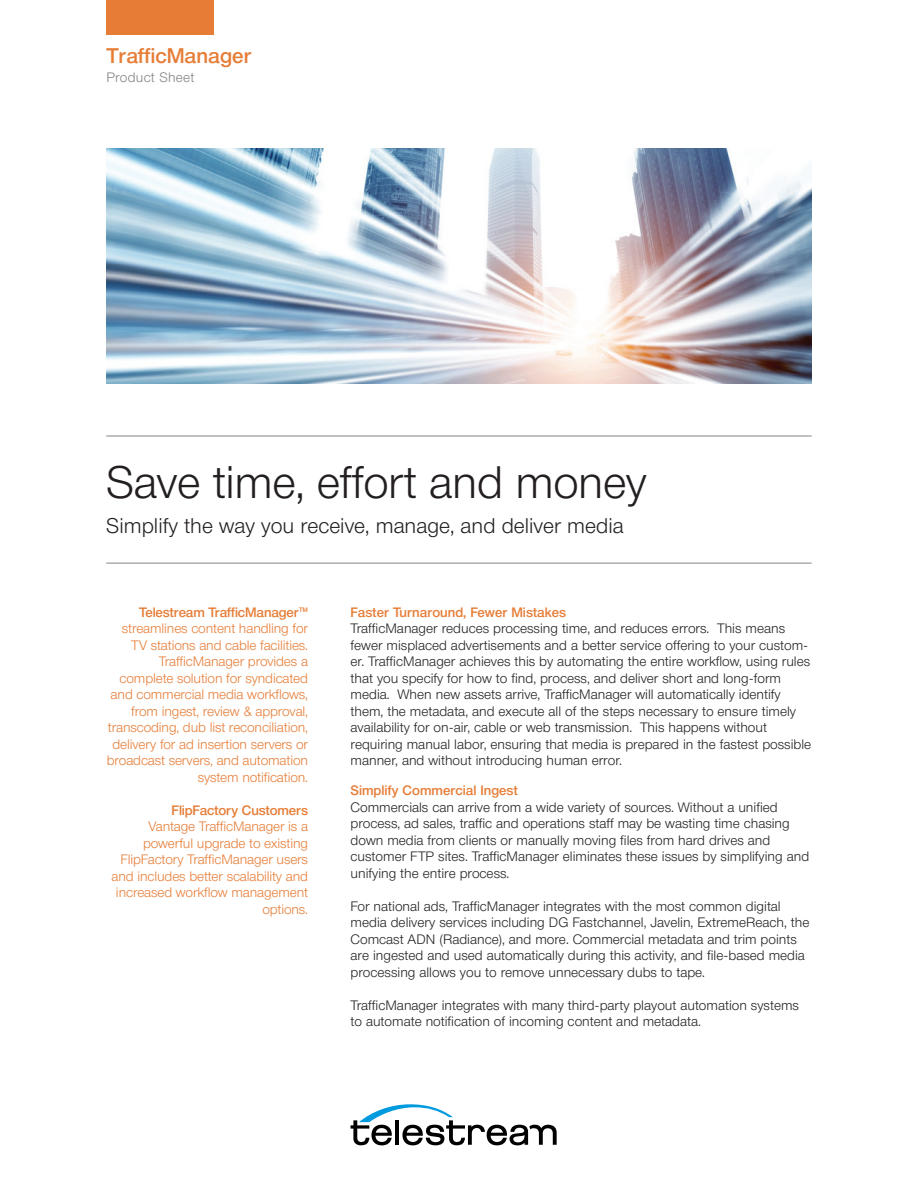
<style>
.page{position:relative;width:918px;height:1188px;background:#fff}
.page>*{position:absolute;margin:0;border:0;box-sizing:border-box;transform-origin:0 0}
.t1{font:300 45px "Neue Helvetica BQ";letter-spacing:-.01em;color:#231f20}
.t2{font:300 21px "Neue Helvetica BQ";color:#231f20}
.t3{font:500 21px "Neue Helvetica BQ";color:#e67d37}
.t4{font:300 13.5px/16.5px "Neue Helvetica BQ";color:#231f20}
.t5{font:300 13.5px/16.5px "Neue Helvetica BQ";letter-spacing:-.01em;color:#e67d37;text-align:right}
.t6{font:500 13.5px "Neue Helvetica BQ";color:#e67d37}
.t7{font:300 13.5px "Neue Helvetica BQ";letter-spacing:.02em;color:#808285}
</style>
<div class="page">
<svg style="left:351px;top:1104px;width:206px;height:41px"></svg>
<img style="left:106px;top:149px;width:706px;height:235px">
<hr style="left:106px;top:436px;width:706px;height:1px;background:#808285">
<hr style="left:106px;top:563px;width:706px;height:1px;background:#808285">
<div style="left:106px;top:0;width:108px;height:34px;background:#e67d37"></div>
<h2 class="t3" style="left:106px;top:43px;width:147px">TrafficManager</h2>
<p class="t7" style="left:106px;top:69px;width:90px">Product Sheet</p>
<h1 class="t1" style="left:106px;top:454px;width:542px">Save time, effort and money</h1>
<h2 class="t2" style="left:106px;top:512px;width:519px">Simplify the way you receive, manage, and deliver media</h2>
<p class="t6" style="left:139px;top:603px;width:170px">Telestream TrafficManager™</p>
<p class="t5" style="left:107px;top:620px;width:203px">streamlines content handling for<br>TV stations and cable facilities.<br>TrafficManager provides a complete solution for syndicated and commercial media workflows, from ingest, review &amp; approval, transcoding, dub list reconciliation, delivery for ad insertion servers or broadcast servers, and automation system notification.</p>
<p class="t6" style="left:172px;top:801px;width:138px">FlipFactory Customers</p>
<p class="t5" style="left:112px;top:818px;width:198px">Vantage TrafficManager is a powerful upgrade to existing<br>FlipFactory TrafficManager users and includes better scalability and increased workflow management options.</p>
<p class="t6" style="left:351px;top:603px;width:217px">Faster Turnaround, Fewer Mistakes</p>
<p class="t4" style="left:351px;top:620px;width:462px">TrafficManager reduces processing time, and reduces errors. This means fewer misplaced advertisements and a better service offering to your custom&shy;er. TrafficManager achieves this by automating the entire workflow, using rules that you specify for how to find, process, and deliver short and long-form media. When new assets arrive, TrafficManager will automatically identify them, the metadata, and execute all of the steps necessary to ensure timely availability for on-air, cable or web transmission. This happens without requiring manual labor, ensuring that media is prepared in the fastest possible manner, and without introducing human error.</p>
<p class="t6" style="left:351px;top:782px;width:169px">Simplify Commercial Ingest</p>
<p class="t4" style="left:351px;top:799px;width:460px">Commercials can arrive from a wide variety of sources. Without a unified process, ad sales, traffic and operations staff may be wasting time chasing down media from clients or manually moving files from hard drives and customer FTP sites. TrafficManager eliminates these issues by simplifying and unifying the entire process.</p>
<p class="t4" style="left:351px;top:898px;width:460px">For national ads, TrafficManager integrates with the most common digital media delivery services including DG Fastchannel, Javelin, ExtremeReach, the Comcast ADN (Radiance), and more. Commercial metadata and trim points are ingested and used automatically during this activity, and file-based media processing allows you to remove unnecessary dubs to tape.</p>
<p class="t4" style="left:351px;top:997px;width:450px">TrafficManager integrates with many third-party playout automation systems to automate notification of incoming content and metadata.</p>
</div>
